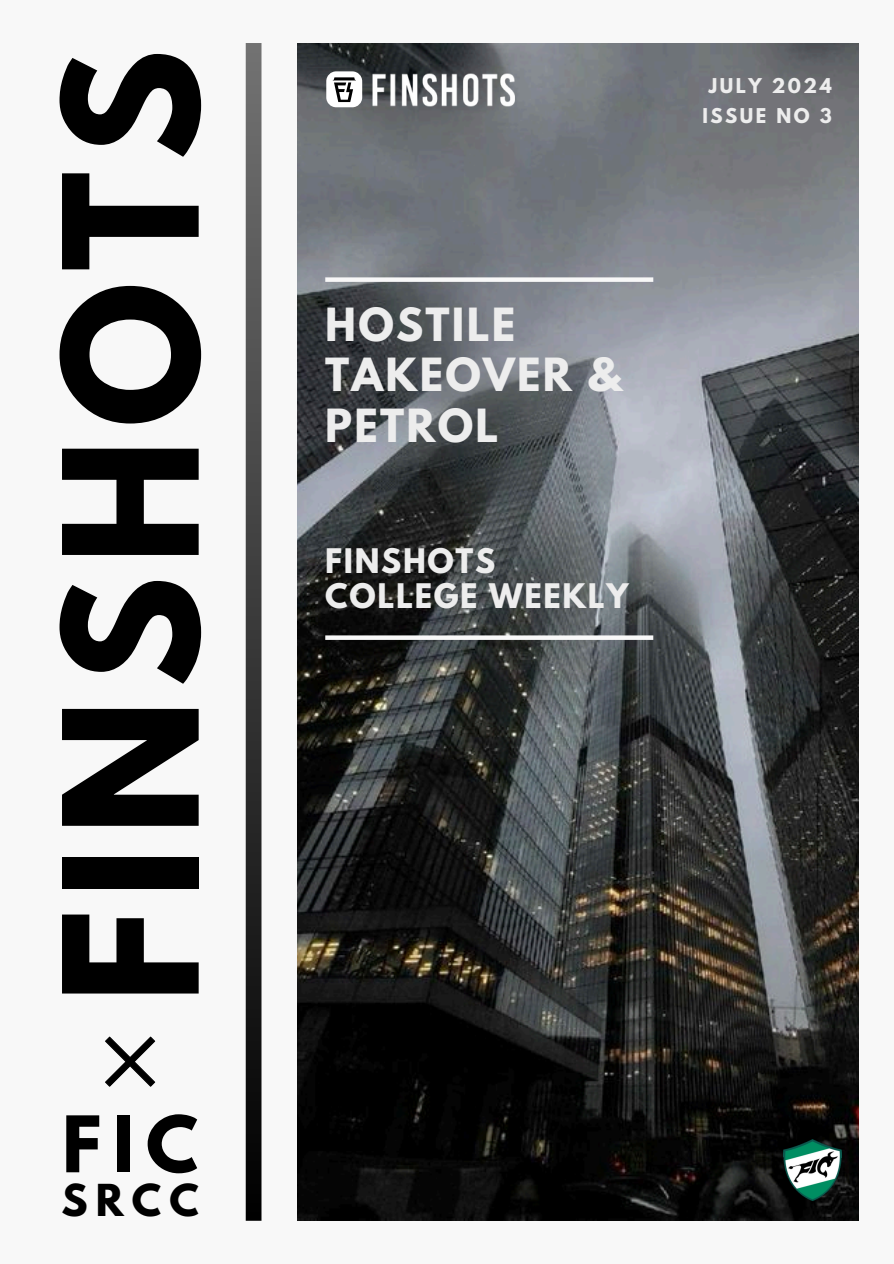
<style>
.page{position:relative;width:894px;height:1264px;background:#fff}
.page>*{position:absolute;margin:0;border:0;box-sizing:border-box;transform-origin:0 0}
.t1{font:700 165.45px "League Spartan";letter-spacing:.07em;color:#000}
.t2{font:700 69px "League Spartan";color:#000}
.t3{font:700 40.5px/50.7px "League Spartan";letter-spacing:.055em;color:#ededed}
.t4{font:700 39px "League Spartan";color:#000}
.t5{font:700 30px/34.8px "League Spartan";letter-spacing:.055em;color:#ededed}
.t6{font:700 18.15px "League Spartan";letter-spacing:.14em;color:#ededed}
</style>
<div class="page">
<div style="left:0;top:0;width:893px;height:1263px;background:#f8f8f8"></div>
<img style="left:298px;top:43px;width:560px;height:1177px">
<div style="left:325px;top:277px;width:328px;height:5px;background:#f8f8f8"></div>
<div style="left:325px;top:635px;width:328px;height:5px;background:#f8f8f8"></div>
<img style="left:783px;top:1139px;width:57px;height:63px">
<img style="left:366px;top:64px;width:148px;height:53px">
<svg style="left:326px;top:71px;width:36px;height:36px"></svg>
<svg style="left:105px;top:1036px;width:50px;height:50px"></svg>
<svg style="left:246px;top:43px;width:15px;height:1177px"></svg>
<h1 class="t1" style="left:50px;top:1003px;width:955px;rotate:-90deg">FINSHOTS</h1>
<h3 class="t2" style="left:62px;top:1110px;width:137px">FIC</h3>
<h4 class="t4" style="left:61px;top:1180px;width:139px">SRCC</h4>
<p class="t3" style="left:325px;top:304px;width:297px">HOSTILE<br>TAKEOVER &amp;<br>PETROL</p>
<h3 class="t5" style="left:325px;top:547px;width:305px">FINSHOTS<br>COLLEGE WEEKLY</h3>
<p class="t6" style="left:708px;top:77px;width:125px">JULY 2024</p>
<p class="t6" style="left:702px;top:106px;width:131px">ISSUE NO 3</p>
</div>
